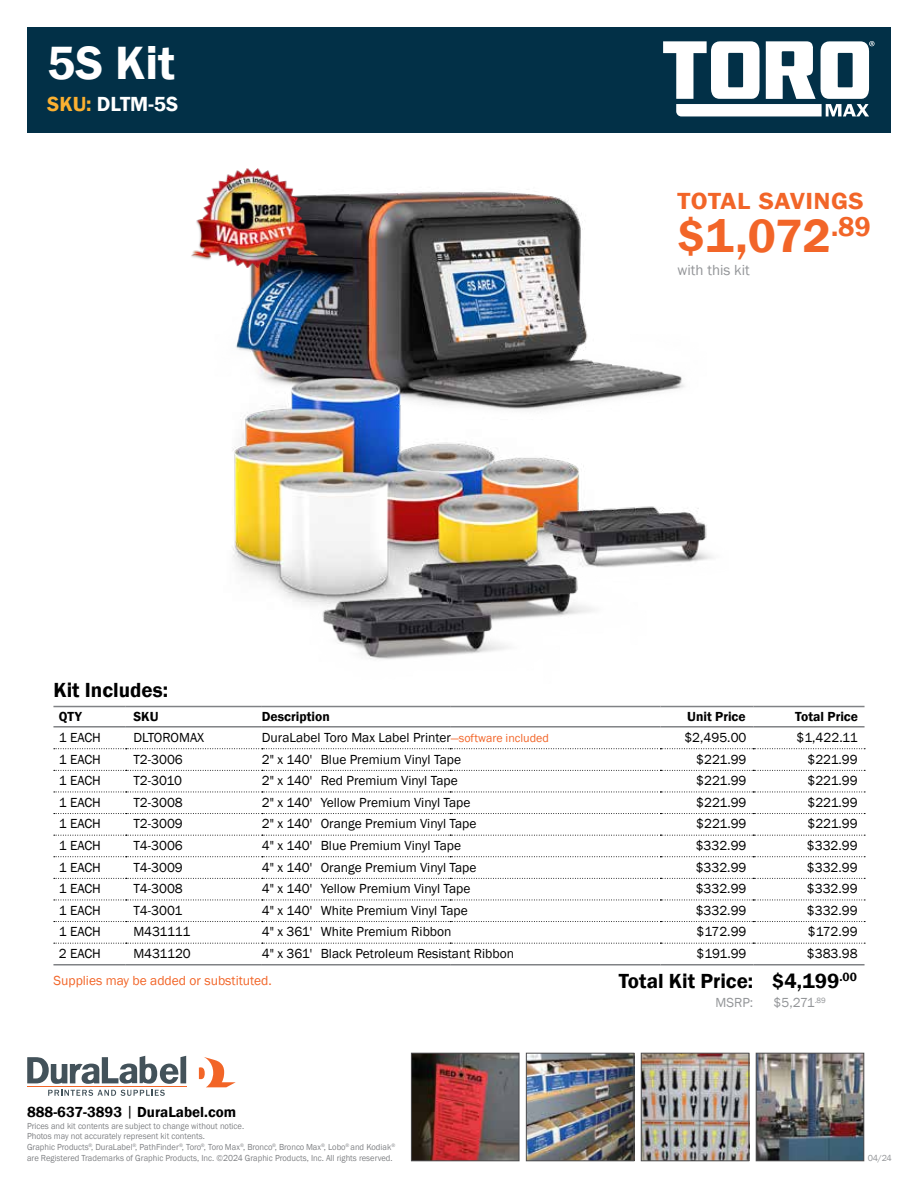
<style>
.page{position:relative;width:918px;height:1188px;background:#fff}
.page>*{position:absolute;margin:0;border:0;box-sizing:border-box;transform-origin:0 0}
.t1{font:600 48px "Franklin Gothic";color:#f26528}
.t2{font:600 48px "Franklin Gothic";color:#fff}
.t3{font:600 24px "Franklin Gothic";letter-spacing:.02em;color:#f26528;scale:1.1 1}
.t4{font:600 21px "Franklin Gothic";color:#000}
.t5{font:600 21px "Franklin Gothic";color:#fff}
.t6{font:600 15px "Franklin Gothic";color:#000}
.t7{font:15px "Franklin Gothic";color:#939598}
.t8{font:13.5px "Franklin Gothic";color:#000}
.t9{font:600 13.5px "Franklin Gothic";color:#000}
.t10{font:13.5px "Franklin Gothic";color:#f26528}
.t11{font:13.5px "Franklin Gothic";color:#939598}
.t12{font:13.5px "Franklin Gothic";letter-spacing:-.02em;color:#000}
.t13{font:9px/10.8px "Franklin Gothic";color:#808285;scale:.95 1}
.t14{font:9px "Franklin Gothic";color:#939598}
.s1{color:#fcb131}
.s2{font-size:12px;color:#f26528}
.s3{font-weight:400}
</style>
<div class="page">
<div style="left:27px;top:27px;width:864px;height:106px;background:#023047"></div>
<svg style="left:27px;top:1056px;width:160px;height:28px"></svg>
<svg style="left:199px;top:1057px;width:37px;height:30px"></svg>
<hr style="left:27px;top:1086px;width:159px;height:1px;background:#f26527">
<svg style="left:48px;top:1090px;width:117px;height:6px"></svg>
<svg style="left:663px;top:41px;width:212px;height:75px"></svg>
<img style="left:233px;top:192px;width:480px;height:467px">
<img style="left:413px;top:1055px;width:104px;height:104px">
<div style="left:411px;top:1053px;width:108px;height:108px;border:1px solid #4d4d4f"></div>
<img style="left:528px;top:1055px;width:104px;height:104px">
<div style="left:526px;top:1053px;width:108px;height:108px;border:1px solid #4d4d4f"></div>
<img style="left:643px;top:1055px;width:104px;height:104px">
<div style="left:641px;top:1053px;width:108px;height:108px;border:1px solid #4d4d4f"></div>
<img style="left:758px;top:1055px;width:104px;height:104px">
<div style="left:756px;top:1053px;width:108px;height:108px;border:1px solid #4d4d4f"></div>
<img style="left:191px;top:168px;width:131px;height:100px">
<svg style="left:54px;top:748px;width:811px;height:1px"></svg>
<svg style="left:54px;top:770px;width:811px;height:1px"></svg>
<svg style="left:54px;top:792px;width:811px;height:1px"></svg>
<svg style="left:54px;top:813px;width:811px;height:1px"></svg>
<svg style="left:54px;top:835px;width:811px;height:1px"></svg>
<svg style="left:54px;top:856px;width:811px;height:1px"></svg>
<svg style="left:54px;top:878px;width:811px;height:1px"></svg>
<svg style="left:54px;top:900px;width:811px;height:1px"></svg>
<svg style="left:54px;top:921px;width:811px;height:1px"></svg>
<svg style="left:54px;top:943px;width:811px;height:1px"></svg>
<hr style="left:53px;top:726px;width:73px;height:2px;background:#808285">
<hr style="left:126px;top:726px;width:136px;height:2px;background:#808285">
<hr style="left:262px;top:726px;width:188px;height:2px;background:#808285">
<hr style="left:450px;top:726px;width:210px;height:2px;background:#808285">
<hr style="left:660px;top:726px;width:93px;height:2px;background:#808285">
<hr style="left:753px;top:726px;width:112px;height:2px;background:#808285">
<hr style="left:53px;top:964px;width:73px;height:2px;background:#808285">
<hr style="left:126px;top:964px;width:136px;height:2px;background:#808285">
<hr style="left:262px;top:964px;width:188px;height:2px;background:#808285">
<hr style="left:450px;top:964px;width:210px;height:2px;background:#808285">
<hr style="left:660px;top:964px;width:93px;height:2px;background:#808285">
<hr style="left:753px;top:964px;width:112px;height:2px;background:#808285">
<hr style="left:53px;top:706px;width:73px;height:1px;background:#808285">
<hr style="left:126px;top:706px;width:136px;height:1px;background:#808285">
<hr style="left:262px;top:706px;width:188px;height:1px;background:#808285">
<hr style="left:450px;top:706px;width:210px;height:1px;background:#808285">
<hr style="left:660px;top:706px;width:93px;height:1px;background:#808285">
<hr style="left:753px;top:706px;width:112px;height:1px;background:#808285">
<h1 class="t2" style="left:47px;top:33px;width:129px">5S Kit</h1>
<h3 class="t5" style="left:47px;top:91px;width:133px"><span class="s1">SKU:</span> DLTM-5S</h3>
<h2 class="t3" style="left:678px;top:186px;width:171px">TOTAL SAVINGS</h2>
<h1 class="t1" style="left:678px;top:207px;width:195px">$1,072<sup>.89</sup></h1>
<p class="t7" style="left:678px;top:260px;width:74px">with this kit</p>
<h3 class="t4" style="left:53px;top:677px;width:116px">Kit Includes:</h3>
<p class="t9" style="left:59px;top:709px;width:24px">QTY</p>
<p class="t9" style="left:133px;top:709px;width:27px">SKU</p>
<p class="t9" style="left:262px;top:709px;width:69px">Description</p>
<p class="t9" style="left:687px;top:709px;width:60px">Unit Price</p>
<p class="t9" style="left:795px;top:709px;width:64px">Total Price</p>
<p class="t8" style="left:59px;top:729px;width:44px">1 EACH</p>
<p class="t8" style="left:133px;top:729px;width:72px">DLTOROMAX</p>
<p class="t8" style="left:262px;top:729px;width:289px">DuraLabel Toro Max Label Printer<span class="s2">—software included</span></p>
<p class="t8" style="left:684px;top:729px;width:64px">$2,495.00</p>
<p class="t8" style="left:797px;top:729px;width:63px">$1,422.11</p>
<p class="t8" style="left:59px;top:751px;width:44px">1 EACH</p>
<p class="t8" style="left:133px;top:751px;width:51px">T2-3006</p>
<p class="t8" style="left:262px;top:751px;width:201px">2" x 140' Blue Premium Vinyl Tape</p>
<p class="t8" style="left:696px;top:751px;width:52px">$221.99</p>
<p class="t8" style="left:807px;top:751px;width:52px">$221.99</p>
<p class="t8" style="left:59px;top:772px;width:44px">1 EACH</p>
<p class="t8" style="left:133px;top:772px;width:50px">T2-3010</p>
<p class="t8" style="left:262px;top:772px;width:197px">2" x 140' Red Premium Vinyl Tape</p>
<p class="t8" style="left:696px;top:772px;width:52px">$221.99</p>
<p class="t8" style="left:807px;top:772px;width:52px">$221.99</p>
<p class="t8" style="left:59px;top:794px;width:44px">1 EACH</p>
<p class="t8" style="left:133px;top:794px;width:51px">T2-3008</p>
<p class="t8" style="left:262px;top:794px;width:210px">2" x 140' Yellow Premium Vinyl Tape</p>
<p class="t8" style="left:696px;top:794px;width:52px">$221.99</p>
<p class="t8" style="left:807px;top:794px;width:52px">$221.99</p>
<p class="t8" style="left:59px;top:816px;width:44px">1 EACH</p>
<p class="t8" style="left:133px;top:816px;width:51px">T2-3009</p>
<p class="t8" style="left:262px;top:816px;width:216px">2" x 140' Orange Premium Vinyl Tape</p>
<p class="t8" style="left:696px;top:816px;width:52px">$221.99</p>
<p class="t8" style="left:807px;top:816px;width:52px">$221.99</p>
<p class="t8" style="left:59px;top:837px;width:44px">1 EACH</p>
<p class="t8" style="left:133px;top:837px;width:51px">T4-3006</p>
<p class="t8" style="left:262px;top:837px;width:201px">4" x 140' Blue Premium Vinyl Tape</p>
<p class="t8" style="left:696px;top:837px;width:52px">$332.99</p>
<p class="t8" style="left:807px;top:837px;width:52px">$332.99</p>
<p class="t8" style="left:59px;top:859px;width:44px">1 EACH</p>
<p class="t8" style="left:133px;top:859px;width:51px">T4-3009</p>
<p class="t8" style="left:262px;top:859px;width:216px">4" x 140' Orange Premium Vinyl Tape</p>
<p class="t8" style="left:696px;top:859px;width:52px">$332.99</p>
<p class="t8" style="left:807px;top:859px;width:52px">$332.99</p>
<p class="t8" style="left:59px;top:880px;width:44px">1 EACH</p>
<p class="t8" style="left:133px;top:880px;width:51px">T4-3008</p>
<p class="t8" style="left:262px;top:880px;width:210px">4" x 140' Yellow Premium Vinyl Tape</p>
<p class="t8" style="left:696px;top:880px;width:52px">$332.99</p>
<p class="t8" style="left:807px;top:880px;width:52px">$332.99</p>
<p class="t8" style="left:59px;top:902px;width:44px">1 EACH</p>
<p class="t8" style="left:133px;top:902px;width:50px">T4-3001</p>
<p class="t8" style="left:262px;top:902px;width:207px">4" x 140' White Premium Vinyl Tape</p>
<p class="t8" style="left:696px;top:902px;width:52px">$332.99</p>
<p class="t8" style="left:807px;top:902px;width:52px">$332.99</p>
<p class="t8" style="left:59px;top:924px;width:44px">1 EACH</p>
<p class="t12" style="left:133px;top:924px;width:59px">M431111</p>
<p class="t8" style="left:262px;top:924px;width:191px">4" x 361' White Premium Ribbon</p>
<p class="t8" style="left:697px;top:924px;width:51px">$172.99</p>
<p class="t8" style="left:808px;top:924px;width:51px">$172.99</p>
<p class="t8" style="left:59px;top:945px;width:44px">2 EACH</p>
<p class="t8" style="left:133px;top:945px;width:59px">M431120</p>
<p class="t8" style="left:262px;top:945px;width:254px">4" x 361' Black Petroleum Resistant Ribbon</p>
<p class="t8" style="left:696px;top:945px;width:52px">$191.99</p>
<p class="t8" style="left:807px;top:945px;width:52px">$383.98</p>
<p class="t10" style="left:53px;top:972px;width:220px">Supplies may be added or substituted.</p>
<h3 class="t4" style="left:619px;top:968px;width:240px">Total Kit Price: $4,199<sup>.00</sup></h3>
<p class="t11" style="left:715px;top:995px;width:39px">MSRP:</p>
<p class="t11" style="left:774px;top:995px;width:54px">$5,271<sup>.89</sup></p>
<p class="t6" style="left:27px;top:1103px;width:211px">888-637-3893 <span class="s3">|</span> DuraLabel.com</p>
<p class="t13" style="left:27px;top:1120px;width:389px">Prices and kit contents are subject to change without notice.<br>Photos may not accurately represent kit contents.<br>Graphic Products<sup>®</sup>, DuraLabel<sup>®</sup>, PathFinder<sup>®</sup>, Toro<sup>®</sup>, Toro Max<sup>®</sup>, Bronco<sup>®</sup>, Bronco Max<sup>®</sup>, Lobo<sup>®</sup> and Kodiak<sup>® </sup>are Registered Trademarks of Graphic Products, Inc. ©2024 Graphic Products, Inc. All rights reserved.</p>
<p class="t14" style="left:868px;top:1152px;width:25px">04/24</p>
</div>
